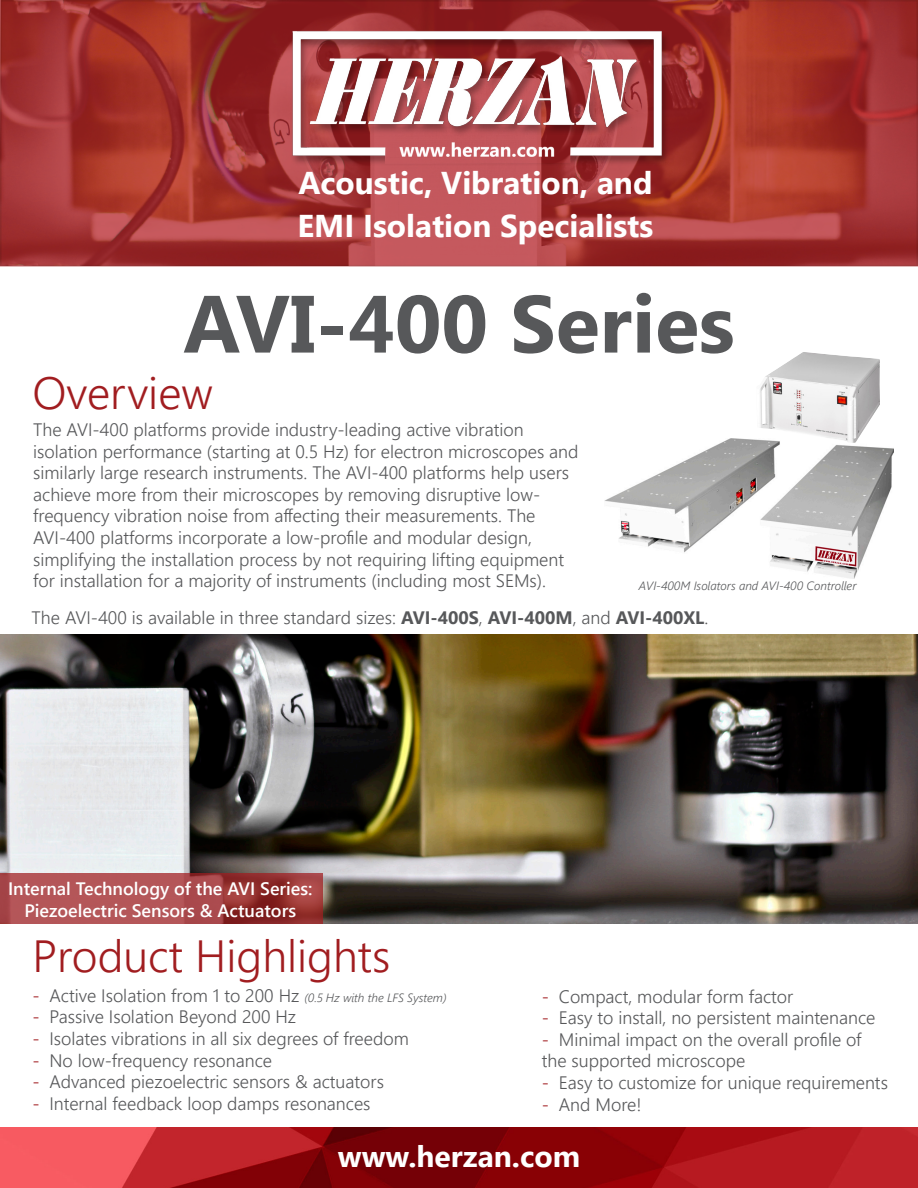
<style>
.page{position:relative;width:918px;height:1188px;background:#fff}
.page>*{position:absolute;margin:0;border:0;box-sizing:border-box;transform-origin:0 0}
.t1{font:700 81px "Segoe UI";color:#57585a}
.t2{font:300 45px "Segoe UI";color:#a11d20}
.t3{font:700 31.5px/43.5px "Segoe UI";color:#fff}
.t4{font:700 30px "Segoe UI";color:#fff}
.t5{font:300 18px/21.6px "Segoe UI";color:#57585a}
.t6{font:600 18px/21.6px "Segoe UI";color:#fff;text-align:center}
.t7{font:italic 300 12px "Segoe UI";color:#57585a}
.s1{font-weight:700}
.s2{color:#a11d20}
.s3{font-style:italic;font-size:12px}
</style>
<div class="page">
<img style="left:0;top:1128px;width:918px;height:60px">
<svg style="left:0;top:0;width:918px;height:266px;background:#a53633"></svg>
<img style="left:281px;top:20px;width:393px;height:147px">
<img style="left:0;top:634px;width:918px;height:289px">
<svg style="left:0;top:874px;width:323px;height:50px;background:#a74749"></svg>
<img style="left:604px;top:439px;width:290px;height:140px">
<img style="left:756px;top:352px;width:124px;height:91px">
<h3 class="t3" style="left:298px;top:159px;width:357px">Acoustic, Vibration, and<br>EMI Isolation Specialists</h3>
<h1 class="t1" style="left:183px;top:247px;width:553px">AVI-400 Series</h1>
<h2 class="t2" style="left:32px;top:351px;width:182px">Overview</h2>
<p class="t5" style="left:33px;top:417px;width:547px">The AVI-400 platforms provide industry-leading active vibration isolation performance (starting at 0.5 Hz) for electron microscopes and similarly large research instruments. The AVI-400 platforms help users achieve more from their microscopes by removing disruptive low&shy;frequency vibration noise from affecting their measurements. The AVI-400 platforms incorporate a low-profile and modular design, simplifying the installation process by not requiring lifting equipment for installation for a majority of instruments (including most SEMs).</p>
<p class="t7" style="left:639px;top:576px;width:219px">AVI-400M Isolators and AVI-400 Controller</p>
<p class="t5" style="left:32px;top:605px;width:678px">The AVI-400 is available in three standard sizes: <span class="s1">AVI-400S</span>, <span class="s1">AVI-400M</span>, and <span class="s1">AVI-400XL</span>.</p>
<p class="t6" style="left:8px;top:877px;width:306px">Internal Technology of the AVI Series:<br>Piezoelectric Sensors &amp; Actuators</p>
<h2 class="t2" style="left:32px;top:913px;width:360px">Product Highlights</h2>
<p class="t5" style="left:32px;top:983px;width:416px"><span class="s2">-</span> Active Isolation from 1 to 200 Hz <span class="s3">(0.5 Hz with the LFS System)</span></p>
<p class="t5" style="left:32px;top:1005px;width:265px"><span class="s2">-</span> Passive Isolation Beyond 200 Hz</p>
<p class="t5" style="left:32px;top:1026px;width:378px"><span class="s2">-</span> Isolates vibrations in all six degrees of freedom</p>
<p class="t5" style="left:32px;top:1048px;width:241px"><span class="s2">-</span> No low-frequency resonance</p>
<p class="t5" style="left:32px;top:1069px;width:353px"><span class="s2">-</span> Advanced piezoelectric sensors &amp; actuators</p>
<p class="t5" style="left:32px;top:1091px;width:340px"><span class="s2">-</span> Internal feedback loop damps resonances</p>
<h3 class="t4" style="left:338px;top:1128px;width:244px">www.herzan.com</h3>
<p class="t5" style="left:542px;top:984px;width:253px"><span class="s2">-</span> Compact, modular form factor</p>
<p class="t5" style="left:542px;top:1005px;width:335px"><span class="s2">-</span> Easy to install, no persistent maintenance</p>
<p class="t5" style="left:542px;top:1027px;width:321px"><span class="s2">-</span> Minimal impact on the overall profile of the supported microscope</p>
<p class="t5" style="left:542px;top:1070px;width:348px"><span class="s2">-</span> Easy to customize for unique requirements</p>
<p class="t5" style="left:542px;top:1092px;width:101px"><span class="s2">-</span> And More!</p>
</div>
